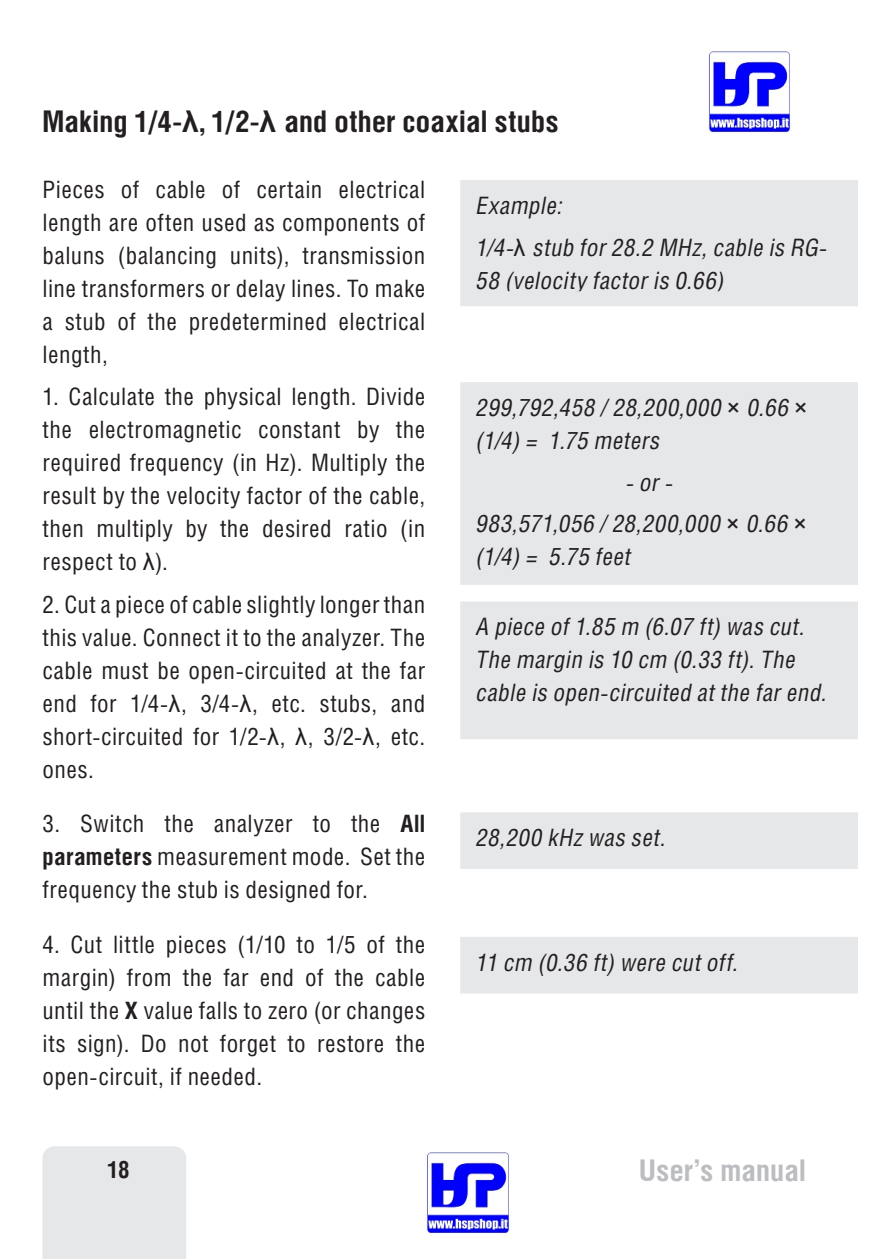
<style>
.page{position:relative;width:893px;height:1259px;background:#fff}
.page>*{position:absolute;margin:0;border:0;box-sizing:border-box;transform-origin:0 0}
.t1{font:700 30px "Helios Cond";letter-spacing:.01em;color:#231f20}
.t2{font:700 30px "Helios Cond";letter-spacing:.01em;color:#bcbdc0}
.t3{font:24px/33px "Helios Cond";letter-spacing:.02em;color:#231f20;text-align:justify}
.t4{font:italic 24px/33px "Helios Cond";color:#231f20}
.t5{font:700 24px "Helios Cond";color:#231f20}
.s1{font-family:"Arial"}
.s2{font-family:"Arial";font-style:normal}
.s3{font-weight:700}
</style>
<div class="page">
<div style="left:468px;top:609px;width:382px;height:122px;background:#e6e7e9"></div>
<div style="left:460px;top:601px;width:398px;height:138px;border:15px solid #e6e7e9"></div>
<div style="left:468px;top:820px;width:382px;height:41px;background:#e6e7e9"></div>
<div style="left:460px;top:812px;width:398px;height:57px;border:15px solid #e6e7e9"></div>
<div style="left:468px;top:944px;width:382px;height:42px;background:#e6e7e9"></div>
<div style="left:460px;top:937px;width:398px;height:56px;border:15px solid #e6e7e9"></div>
<div style="left:468px;top:390px;width:382px;height:187px;background:#e6e7e9"></div>
<div style="left:460px;top:382px;width:398px;height:203px;border:15px solid #e6e7e9"></div>
<div style="left:468px;top:188px;width:382px;height:111px;background:#e6e7e9"></div>
<div style="left:460px;top:180px;width:398px;height:126px;border:15px solid #e6e7e9"></div>
<div style="left:43px;top:1146px;width:143px;height:113px;background:#e6e7e9"></div>
<img style="left:427px;top:1152px;width:82px;height:81px">
<img style="left:709px;top:51px;width:81px;height:83px">
<p class="t1" style="left:43px;top:104px;width:518px">Making 1/4-<span class="s1">λ</span>, 1/2-<span class="s1">λ</span> and other coaxial stubs</p>
<p class="t3" style="left:43px;top:172px;width:384px">Pieces of cable of certain electrical length are often used as components of baluns (balancing units), transmission line transformers or delay lines. To make a stub of the predetermined electrical length,</p>
<p class="t4" style="left:475px;top:184px;width:357px;line-height:41.4px">Example:<br>1/4-<span class="s2">λ</span> stub for28.2 MHz,cable is RG-</p>
<p class="t4" style="left:475px;top:263px;width:255px">58 (velocity factoris 0.66)</p>
<p class="t3" style="left:43px;top:380px;width:384px">1. Calculate the physical length. Divide the electromagnetic constant by the required frequency (in Hz). Multiply the result by the velocity factor of the cable, then multiply by the desired ratio (in respect to <span class="s1">λ</span>).</p>
<p class="t4" style="left:475px;top:391px;width:334px">299,792,458 /28,200,000 <span class="s2">×</span> 0.66 <span class="s2">× </span>(1/4)= 1.75 meters</p>
<p class="t4" style="left:475px;top:461px;width:333px;line-height:41.4px;text-indent:150px">-or-<br>983,571,056 /28,200,000 <span class="s2">×</span> 0.66 <span class="s2">×</span></p>
<p class="t4" style="left:475px;top:540px;width:161px">(1/4)= 5.75 feet</p>
<p class="t3" style="left:43px;top:588px;width:384px">2. Cut a piece of cable slightly longer than this value. Connect it to the analyzer. The cable must be open-circuited at the far end for 1/4-<span class="s1">λ</span>, 3/4-<span class="s1">λ</span>, etc. stubs, and short-circuited for 1/2-<span class="s1">λ</span>, <span class="s1">λ</span>, 3/2-<span class="s1">λ</span>, etc. ones.</p>
<p class="t3" style="left:43px;top:806px;width:384px">3. Switch the analyzer to the <span class="s3">All parameters</span> measurement mode. Set the frequency the stub is designed for.</p>
<p class="t3" style="left:43px;top:927px;width:384px">4. Cut little pieces (1/10 to 1/5 of the margin) from the far end of the cable until the <span class="s3">X</span> value falls to zero (or changes its sign). Do not forget to restore the open-circuit, if needed.</p>
<p class="t5" style="left:108px;top:1154px;width:24px">18</p>
<p class="t4" style="left:475px;top:610px;width:358px">A piece of1.85 m (6.07 ft)was cut.<br>The margin is 10 cm (0.33 ft).The cable is open-circuited atthe farend.</p>
<p class="t4" style="left:475px;top:821px;width:196px">28,200 kHz was set.</p>
<p class="t4" style="left:475px;top:945px;width:269px">11 cm (0.36 ft)were cutoff.</p>
<p class="t2" style="left:639px;top:1152px;width:168px">User’s manual</p>
</div>
